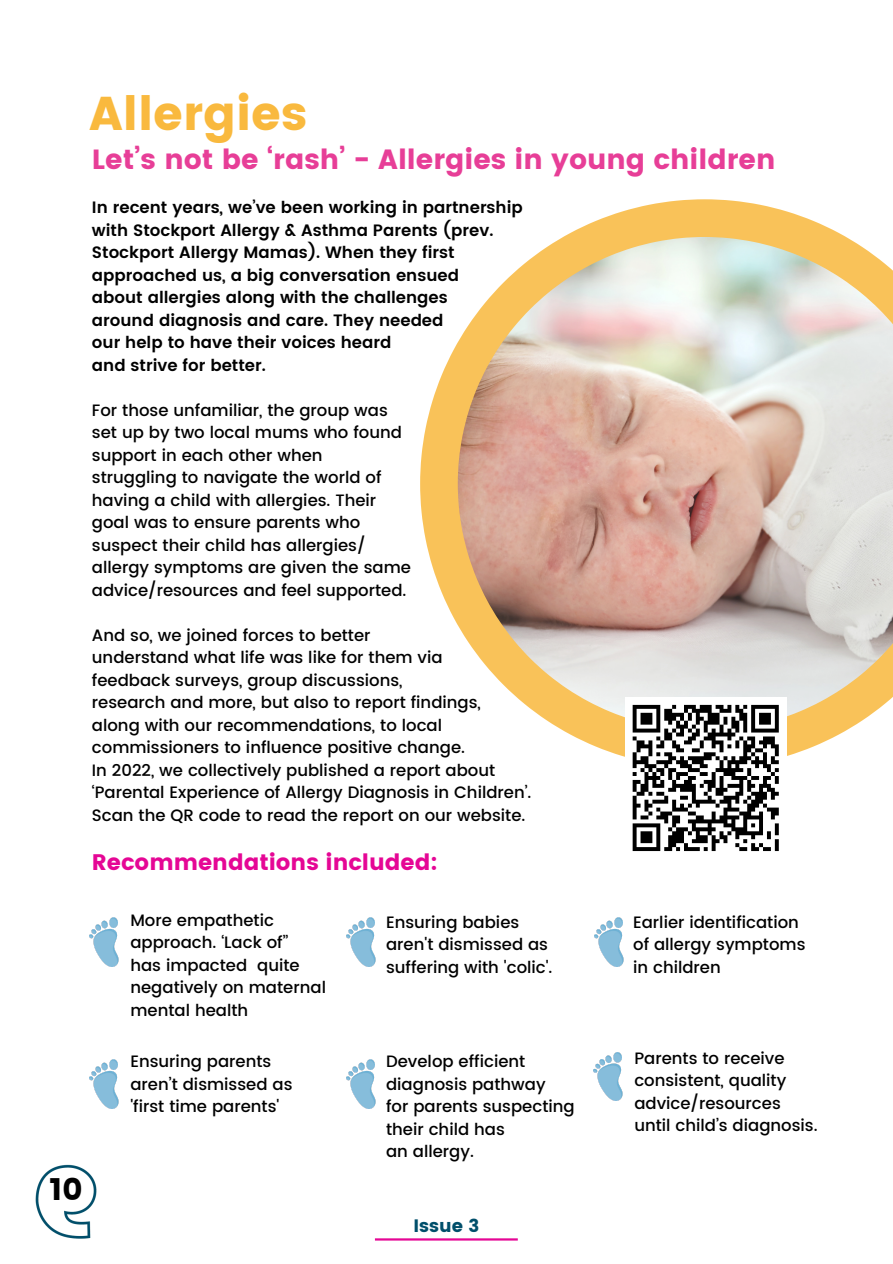
<style>
.page{position:relative;width:893px;height:1264px;background:#fff}
.page>*{position:absolute;margin:0;border:0;box-sizing:border-box;transform-origin:0 0}
.t1{font:47.25px "Poppins";color:#f9b93e}
.t2{font:30.75px "Poppins";color:#000}
.t3{font:27.75px "Poppins";color:#e73e97}
.t4{font:22.5px "Poppins";color:#e50695}
.t5{font:18px "Poppins";color:#004f6b}
.t6{font:500 16.5px/22.5px "Poppins";color:#000}
.t7{font:600 16.5px/22.5px "Poppins";color:#000}
</style>
<div class="page">
<hr style="left:375px;top:1238px;width:142px;height:2px;background:#e50695">
<img style="left:36px;top:1164px;width:60px;height:75px">
<svg style="left:420px;top:199px;width:427px;height:558px"></svg>
<img style="left:458px;top:237px;width:434px;height:493px">
<img style="left:90px;top:917px;width:29px;height:49px">
<img style="left:90px;top:1059px;width:29px;height:49px">
<img style="left:346px;top:917px;width:30px;height:49px">
<img style="left:346px;top:1059px;width:30px;height:49px">
<img style="left:594px;top:917px;width:30px;height:49px">
<img style="left:593px;top:1052px;width:30px;height:48px">
<div style="left:624px;top:697px;width:162px;height:162px;background:#fff"></div>
<svg style="left:632px;top:704px;width:147px;height:148px"></svg>
<p class="t1" style="left:89px;top:86px;width:219px">Allergies</p>
<p class="t3" style="left:92px;top:143px;width:685px">Let’s not be ‘rash’ - Allergies in young children</p>
<p class="t7" style="left:92px;top:196px;width:432px">In recent years, we’ve been working in partnership with Stockport Allergy &amp; Asthma Parents (prev.<br>Stockport Allergy Mamas). When they first approached us, a big conversation ensued</p>
<p class="t7" style="left:92px;top:286px;width:357px">about allergies along with the challenges</p>
<p class="t7" style="left:92px;top:309px;width:353px">around diagnosis and care. They needed</p>
<p class="t7" style="left:92px;top:331px;width:301px">our help to have their voices heard</p>
<p class="t7" style="left:92px;top:354px;width:175px">and strive for better.</p>
<p class="t6" style="left:92px;top:399px;width:297px">For those unfamiliar, the group was</p>
<p class="t6" style="left:92px;top:421px;width:311px">set up by two local mums who found</p>
<p class="t6" style="left:92px;top:444px;width:232px">support in each other when</p>
<p class="t6" style="left:92px;top:466px;width:291px">struggling to navigate the world of</p>
<p class="t6" style="left:92px;top:489px;width:286px">having a child with allergies. Their</p>
<p class="t6" style="left:92px;top:511px;width:270px">goal was to ensure parents who</p>
<p class="t6" style="left:92px;top:534px;width:275px">suspect their child has allergies/</p>
<p class="t6" style="left:92px;top:556px;width:320px">allergy symptoms are given the same advice/resources and feel supported.</p>
<p class="t6" style="left:92px;top:623px;width:280px">And so, we joined forces to better</p>
<p class="t6" style="left:92px;top:646px;width:352px">understand what life was like for them via</p>
<p class="t6" style="left:92px;top:668px;width:312px">feedback surveys, group discussions,</p>
<p class="t6" style="left:92px;top:691px;width:390px">research and more, but also to report findings,</p>
<p class="t6" style="left:92px;top:713px;width:374px">along with our recommendations, to local commissioners to influence positive change.</p>
<p class="t6" style="left:92px;top:758px;width:441px">In 2022, we collectively published a report about ‘Parental Experience of Allergy Diagnosis in Children’.<br>Scan the QR code to read the report on our website.</p>
<p class="t4" style="left:92px;top:849px;width:347px">Recommendations included:</p>
<p class="t2" style="left:50px;top:1171px;width:35px">10</p>
<p class="t6" style="left:130px;top:908px;width:159px">More empathetic approach. ‘Lack of’’</p>
<p class="t6" style="left:130px;top:953px;width:197px">has impacted quite negatively on maternal mental health</p>
<p class="t6" style="left:130px;top:1050px;width:163px">Ensuring parents aren’t dismissed as 'first time parents'</p>
<p class="t6" style="left:386px;top:910px;width:135px">Ensuring babies</p>
<p class="t6" style="left:386px;top:933px;width:168px">aren't dismissed as suffering with 'colic'.</p>
<p class="t6" style="left:386px;top:1050px;width:161px">Develop efficient diagnosis pathway</p>
<p class="t6" style="left:386px;top:1095px;width:190px">for parents suspecting</p>
<p class="t6" style="left:386px;top:1117px;width:120px">their child has</p>
<p class="t6" style="left:386px;top:1140px;width:89px">an allergy.</p>
<p class="t5" style="left:413px;top:1215px;width:67px">Issue 3</p>
<p class="t6" style="left:633px;top:910px;width:167px">Earlier identification</p>
<p class="t6" style="left:633px;top:933px;width:174px">of allergy symptoms in children</p>
<p class="t6" style="left:634px;top:1046px;width:153px;text-align:justify">Parents to receive consistent, quality advice/resources</p>
<p class="t6" style="left:634px;top:1114px;width:185px">until child’s diagnosis.</p>
</div>
